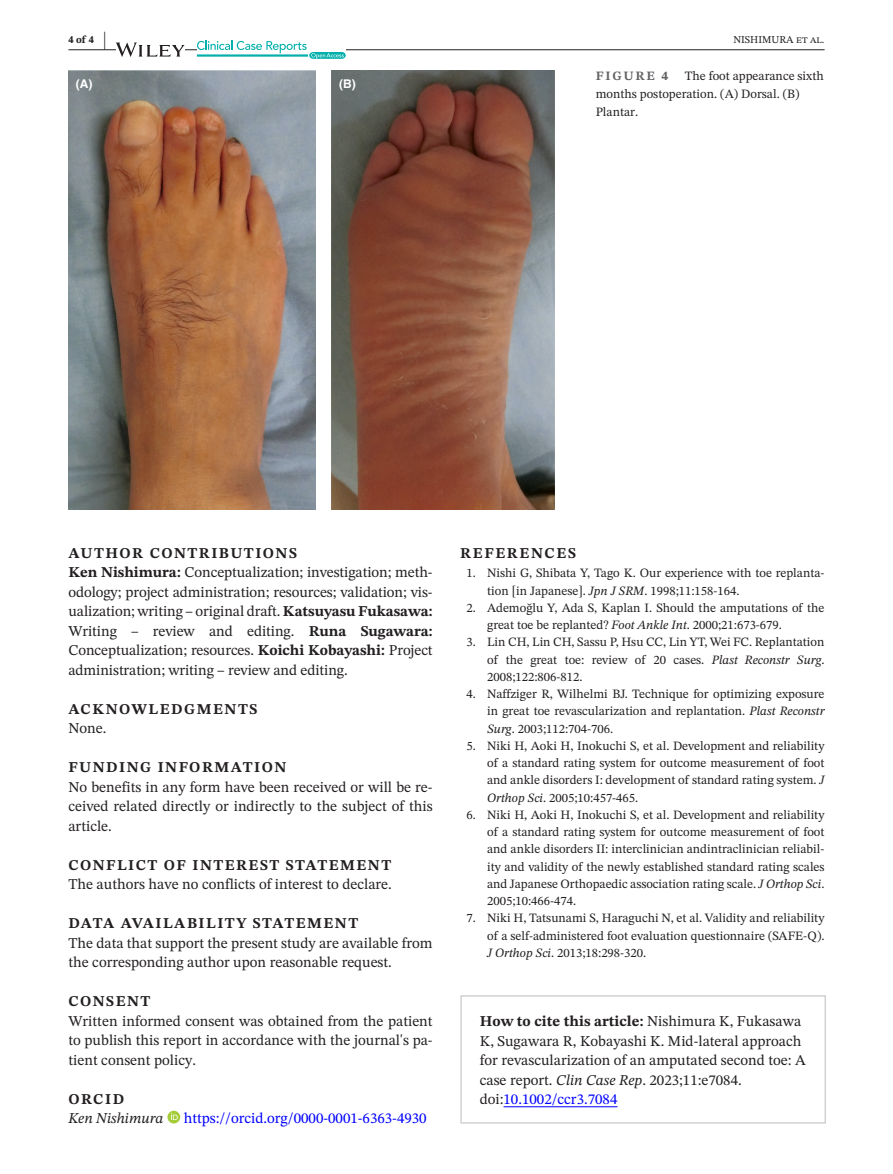
<style>
.page{position:relative;width:893px;height:1174px;background:#fff}
.page>*{position:absolute;margin:0;border:0;box-sizing:border-box;transform-origin:0 0}
.t1{font:15px/19.5px "STIX Two Text";color:#231f20}
.t2{font:700 15px "STIX Two Text";letter-spacing:.1em;color:#231f20}
.t3{font:15px "STIX Two Text";color:#00f}
.t4{font:italic 15px "STIX Two Text";color:#231f20}
.t5{font:12.75px/17.2px "STIX Two Text";color:#231f20;text-align:justify}
.t6{font:700 12.75px "STIX Two Text";letter-spacing:.14em;color:#636366}
.t7{font:700 12px "Helvetica LT Std";color:#fff}
.t8{font:10.5px "STIX Two Text";color:#231f20}
.t9{font:700 10.5px "STIX Two Text";color:#231f20}
.s1{font-size:21px}
.s2{font-weight:700}
.s3{font-style:italic}
.s4{color:#00f}
</style>
<div class="page">
<hr style="left:68px;top:49px;width:756px;height:1px;background:#231f20">
<svg style="left:116px;top:43px;width:69px;height:14px"></svg>
<svg style="left:197px;top:41px;width:149px;height:18px"></svg>
<svg style="left:167px;top:1110px;width:13px;height:13px"></svg>
<svg style="left:171px;top:1113px;width:7px;height:7px"></svg>
<hr style="left:504px;top:1106px;width:113px;height:1px;background:#00f">
<div style="left:460px;top:995px;width:366px;height:128px;border:2px solid #d1d2d4"></div>
<img style="left:68px;top:70px;width:247px;height:439px">
<img style="left:331px;top:70px;width:224px;height:439px">
<p class="t9" style="left:68px;top:32px;width:39px">4 of 4 <span class="s1">|</span></p>
<p class="t8" style="left:733px;top:32px;width:93px">NISHIMURA et al.</p>
<p class="t7" style="left:76px;top:77px;width:18px">(A)</p>
<p class="t7" style="left:339px;top:77px;width:18px">(B)</p>
<p class="t5" style="left:596px;top:66px;width:229px;line-height:18px;text-align:left;text-indent:89px">The foot appearance sixth months postoperation. (A) Dorsal. (B)<br>Plantar.</p>
<p class="t6" style="left:596px;top:66px;width:74px">FIGURE 4</p>
<p class="t1" style="left:68px;top:543px;width:366px"><span class="s2">AUTHOR CONTRIBUTIONS<br>Ken Nishimura:</span> Conceptualization; investigation; meth&shy;odology; project administration; resources; validation; vis&shy;ualization; writing – original draft. <span class="s2">Katsuyasu Fukasawa:<br></span>Writing – review and editing. <span class="s2">Runa Sugawara:<br></span>Conceptualization; resources. <span class="s2">Koichi Kobayashi:</span> Project administration; writing – review and editing.</p>
<p class="t2" style="left:68px;top:698px;width:190px">ACKNOWLEDGMENTS</p>
<p class="t1" style="left:68px;top:718px;width:40px">None.</p>
<p class="t2" style="left:68px;top:756px;width:219px">FUNDING INFORMATION</p>
<p class="t1" style="left:68px;top:777px;width:366px;text-align:justify">No benefits in any form have been received or will be re&shy;ceived related directly or indirectly to the subject of this article.</p>
<p class="t2" style="left:68px;top:854px;width:324px">CONFLICT OF INTEREST STATEMENT</p>
<p class="t1" style="left:68px;top:874px;width:325px">The authors have no conflicts of interest to declare.</p>
<p class="t2" style="left:68px;top:912px;width:291px">DATA AVAILABILITY STATEMENT</p>
<p class="t1" style="left:68px;top:933px;width:366px">The data that support the present study are available from the corresponding author upon reasonable request.</p>
<p class="t2" style="left:68px;top:990px;width:83px">CONSENT</p>
<p class="t1" style="left:68px;top:1011px;width:366px;text-align:justify">Written informed consent was obtained from the patient to publish this report in accordance with the journal's pa&shy;tient consent policy.</p>
<p class="t2" style="left:68px;top:1088px;width:57px">ORCID</p>
<p class="t4" style="left:68px;top:1107px;width:97px">Ken Nishimura</p>
<p class="t3" style="left:184px;top:1107px;width:244px">https://orcid.org/0000-0001-6363-4930</p>
<p class="t2" style="left:460px;top:542px;width:117px">REFERENCES</p>
<p class="t5" style="left:487px;top:564px;width:339px;text-indent:-21px">1. Nishi G, Shibata Y, Tago K. Our experience with toe replanta&shy;tion [in Japanese]. <span class="s3">Jpn J SRM</span>. 1998;11:158-164.</p>
<p class="t5" style="left:487px;top:599px;width:339px;text-indent:-21px">2. Ademoğlu Y, Ada S, Kaplan I. Should the amputations of the great toe be replanted? <span class="s3">Foot Ankle Int</span>. 2000;21:673-679.</p>
<p class="t5" style="left:487px;top:633px;width:339px;text-indent:-21px">3. Lin CH, Lin CH, Sassu P, Hsu CC, Lin YT, Wei FC. Replantation of the great toe: review of 20 cases. <span class="s3">Plast Reconstr Surg</span>.<br>2008;122:806-812.</p>
<p class="t5" style="left:487px;top:685px;width:339px;text-indent:-21px">4. Naffziger R, Wilhelmi BJ. Technique for optimizing exposure in great toe revascularization and replantation. <span class="s3">Plast Reconstr Surg</span>. 2003;112:704-706.</p>
<p class="t5" style="left:487px;top:737px;width:339px;text-indent:-21px">5. Niki H, Aoki H, Inokuchi S, et al. Development and reliability of a standard rating system for outcome measurement of foot and ankle disorders I: development of standard rating system. <span class="s3">J Orthop Sci</span>. 2005;10:457-465.</p>
<p class="t5" style="left:487px;top:806px;width:339px;text-indent:-21px">6. Niki H, Aoki H, Inokuchi S, et al. Development and reliability of a standard rating system for outcome measurement of foot and ankle disorders II: interclinician andintraclinician reliabil&shy;ity and validity of the newly established standard rating scales and Japanese Orthopaedic association rating scale. <span class="s3">J Orthop Sci</span>.<br>2005;10:466-474.</p>
<p class="t5" style="left:487px;top:909px;width:339px;text-indent:-21px">7. Niki H, Tatsunami S, Haraguchi N, et al. Validity and reliability of a self-administered foot evaluation questionnaire (SAFE-Q).<br><span class="s3">J Orthop Sci</span>. 2013;18:298-320.</p>
<p class="t1" style="left:480px;top:1011px;width:328px"><span class="s2">How to cite this article:</span> Nishimura K, Fukasawa K, Sugawara R, Kobayashi K. Mid-lateral approach for revascularization of an amputated second toe: A case report. <span class="s3">Clin Case Rep</span>. 2023;11:e7084. doi:<span class="s4">10.1002/ccr3.7084</span></p>
</div>
